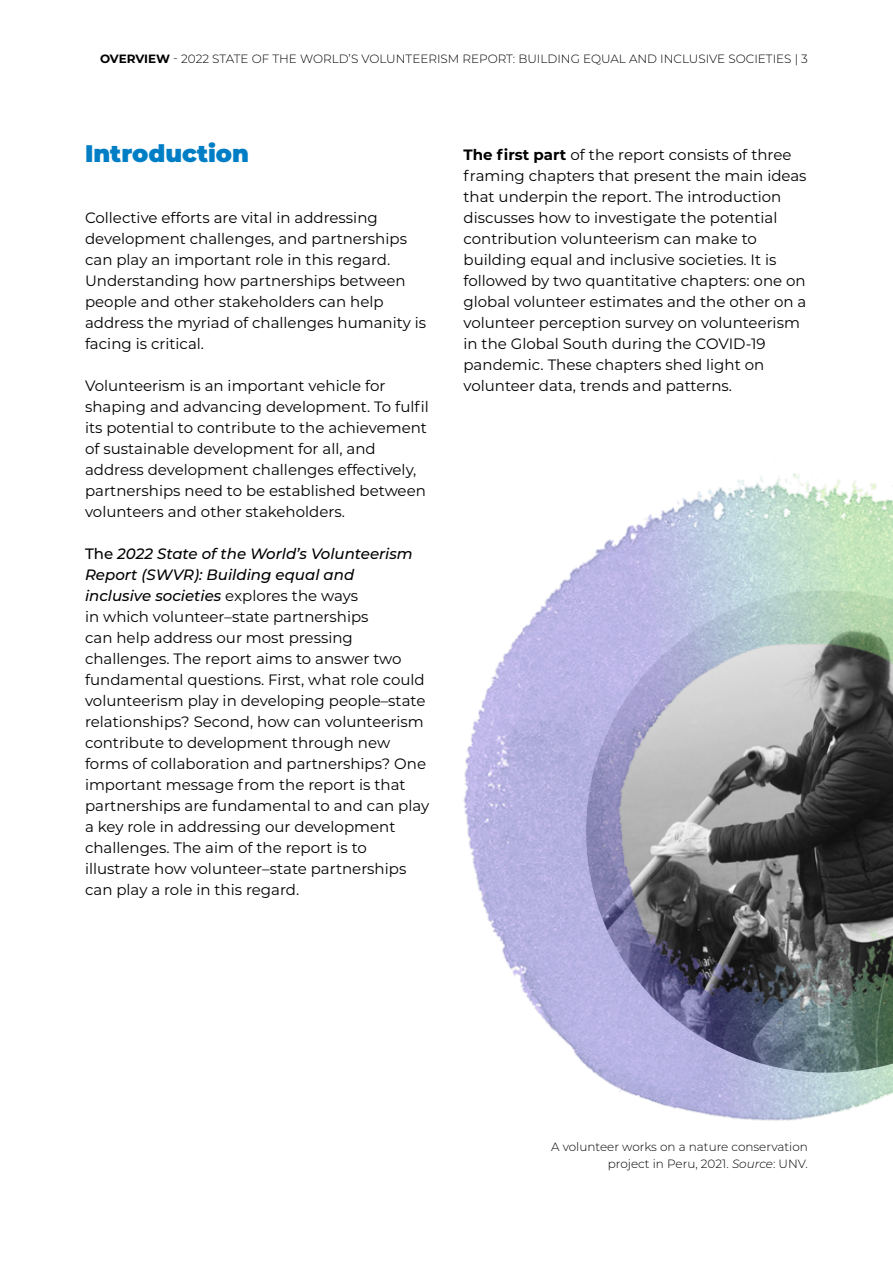
<style>
.page{position:relative;width:893px;height:1263px;background:#fff}
.page>*{position:absolute;margin:0;border:0;box-sizing:border-box;transform-origin:0 0}
.t1{font:900 24px "Montserrat";color:#007ec5}
.t2{font:15px/21px "Montserrat";color:#000}
.t3{font:300 12px/16.5px "Montserrat";color:#000;text-align:right}
.s1{font-weight:700}
.s2{font-weight:500}
.s3{font-weight:500;font-style:italic}
.s4{font-style:italic}
</style>
<div class="page">
<img style="left:463px;top:473px;width:430px;height:648px">
<p class="t3" style="left:100px;top:50px;width:709px"><span class="s1">OVERVIEW</span> - 2022 STATE OF THE WORLD’S VOLUNTEERISM REPORT: BUILDING EQUAL AND INCLUSIVE SOCIETIES | 3</p>
<h1 class="t1" style="left:85px;top:136px;width:166px">Introduction</h1>
<p class="t2" style="left:85px;top:207px;width:343px">Collective efforts are vital in addressing development challenges, and partnerships can play an important role in this regard.<br>Understanding how partnerships between people and other stakeholders can help address the myriad of challenges humanity is facing is critical.</p>
<p class="t2" style="left:85px;top:375px;width:345px">Volunteerism is an important vehicle for shaping and advancing development. To fulfil its potential to contribute to the achievement of sustainable development for all, and address development challenges effectively, partnerships need to be established between volunteers and other stakeholders.</p>
<p class="t2" style="left:85px;top:543px;width:346px"><span class="s2">The</span> <span class="s3">2022 State of the World’s Volunteerism Report (SWVR): Building equal and<br>inclusive societies</span> explores the ways<br>in which volunteer–state partnerships<br>can help address our most pressing challenges. The report aims to answer two fundamental questions. First, what role could volunteerism play in developing people–state relationships? Second, how can volunteerism contribute to development through new forms of collaboration and partnerships? One important message from the report is that partnerships are fundamental to and can play a key role in addressing our development challenges. The aim of the report is to illustrate how volunteer–state partnerships can play a role in this regard.</p>
<p class="t2" style="left:463px;top:144px;width:345px"><span class="s1">The first part</span> of the report consists of three framing chapters that present the main ideas that underpin the report. The introduction discusses how to investigate the potential contribution volunteerism can make to building equal and inclusive societies. It is followed by two quantitative chapters: one on global volunteer estimates and the other on a volunteer perception survey on volunteerism in the Global South during the COVID-19 pandemic. These chapters shed light on volunteer data, trends and patterns.</p>
<p class="t3" style="left:551px;top:1138px;width:258px">A volunteer works on a nature conservation project in Peru, 2021. <span class="s4">Source</span>: UNV.</p>
</div>
